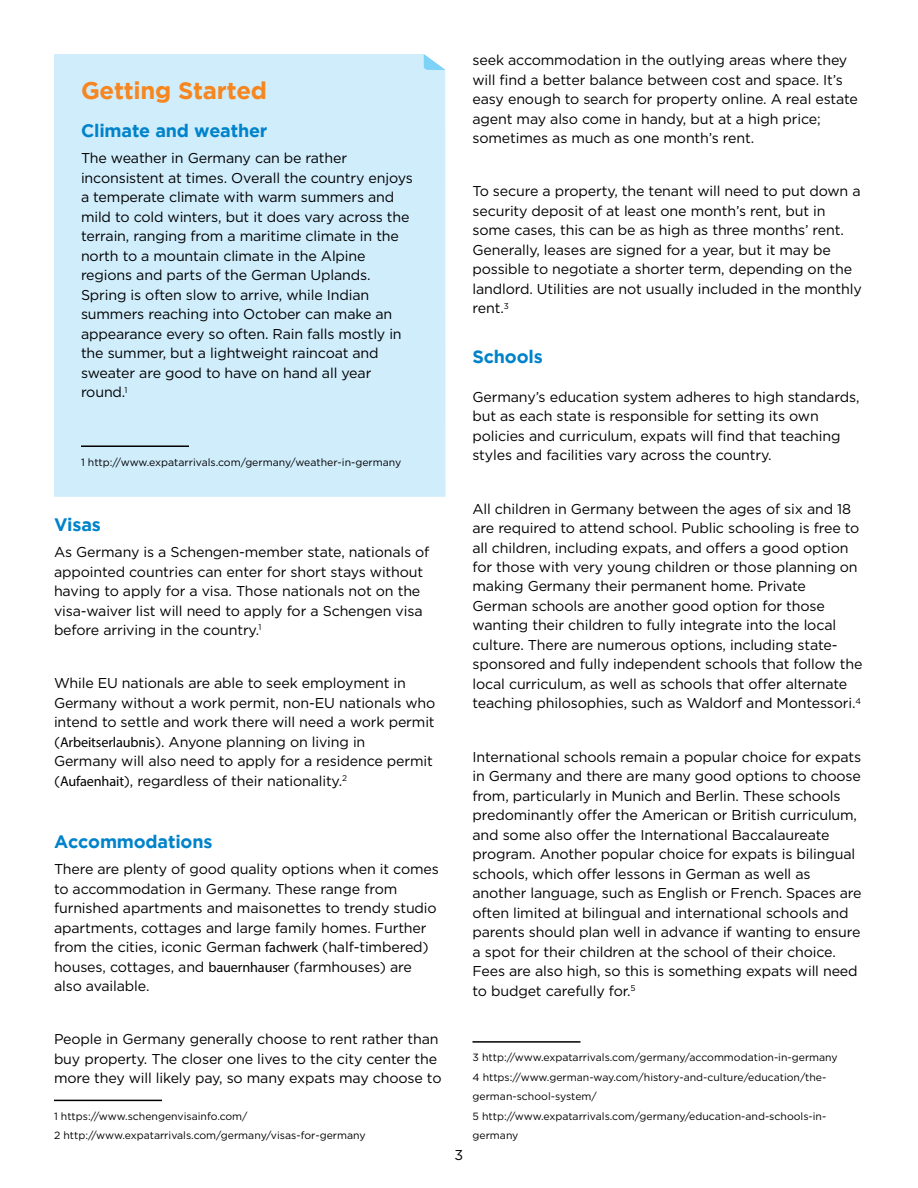
<style>
.page{position:relative;width:918px;height:1188px;background:#fff}
.page>*{position:absolute;margin:0;border:0;box-sizing:border-box;transform-origin:0 0}
.t1{font:700 24px "Gotham";letter-spacing:-.01em;color:#f6861f}
.t2{font:700 18px "Gotham";letter-spacing:-.01em;color:#0083ca}
.t3{font:14.25px/19.5px "Gotham";letter-spacing:-.01em;color:#000}
.t4{font:10.5px/19.5px "Gotham";color:#000}
.s1{font-family:"Myriad Pro"}
</style>
<div class="page">
<div style="left:54px;top:54px;width:392px;height:443px;background:#d0edfc"></div>
<svg style="left:424px;top:54px;width:21px;height:23px"></svg>
<hr style="left:81px;top:445px;width:108px;height:2px;background:#000">
<hr style="left:54px;top:1100px;width:108px;height:1px;background:#000">
<hr style="left:472px;top:1041px;width:108px;height:2px;background:#000">
<h1 class="t1" style="left:81px;top:76px;width:188px">Getting Started</h1>
<p class="t2" style="left:81px;top:120px;width:188px">Climate and weather</p>
<p class="t3" style="left:81px;top:148px;width:333px">The weather in Germany can be rather inconsistent at times. Overall the country enjoys a temperate climate with warm summers and mild to cold winters, but it does vary across the terrain, ranging from a maritime climate in the north to a mountain climate in the Alpine regions and parts of the German Uplands.<br>Spring is often slow to arrive, while Indian summers reaching into October can make an appearance every so often. Rain falls mostly in the summer, but a lightweight raincoat and sweater are good to have on hand all year round.<sup>1</sup></p>
<p class="t4" style="left:81px;top:452px;width:322px">1 http://www.expatarrivals.com/germany/weather-in-germany</p>
<p class="t2" style="left:54px;top:514px;width:48px">Visas</p>
<p class="t3" style="left:54px;top:542px;width:377px">As Germany is a Schengen-member state, nationals of appointed countries can enter for short stays without having to apply for a visa. Those nationals not on the visa-waiver list will need to apply for a Schengen visa before arriving in the country.<sup>1</sup></p>
<p class="t3" style="left:54px;top:673px;width:383px">While EU nationals are able to seek employment in Germany without a work permit, non-EU nationals who intend to settle and work there will need a work permit (<span class="s1">Arbeitserlaubnis</span>). Anyone planning on living in<br>Germany will also need to apply for a residence permit (<span class="s1">Aufaenhait</span>), regardless of their nationality.<sup>2</sup></p>
<p class="t2" style="left:54px;top:831px;width:160px">Accommodations</p>
<p class="t3" style="left:54px;top:859px;width:386px">There are plenty of good quality options when it comes to accommodation in Germany. These range from furnished apartments and maisonettes to trendy studio apartments, cottages and large family homes. Further from the cities, iconic German <span class="s1">fachwerk</span> (half-timbered) houses, cottages, and <span class="s1">bauernhauser</span> (farmhouses) are also available.</p>
<p class="t3" style="left:54px;top:1029px;width:389px">People in Germany generally choose to rent rather than buy property. The closer one lives to the city center the more they will likely pay, so many expats may choose to</p>
<p class="t4" style="left:54px;top:1106px;width:313px">1 https://www.schengenvisainfo.com/<br>2 http://www.expatarrivals.com/germany/visas-for-germany</p>
<p class="t3" style="left:472px;top:50px;width:387px">seek accommodation in the outlying areas where they will find a better balance between cost and space. It’s easy enough to search for property online. A real estate agent may also come in handy, but at a high price; sometimes as much as one month’s rent.</p>
<p class="t3" style="left:472px;top:181px;width:391px">To secure a property, the tenant will need to put down a security deposit of at least one month’s rent, but in some cases, this can be as high as three months’ rent.<br>Generally, leases are signed for a year, but it may be possible to negotiate a shorter term, depending on the landlord. Utilities are not usually included in the monthly rent.<sup>3</sup></p>
<p class="t2" style="left:472px;top:346px;width:72px">Schools</p>
<p class="t3" style="left:472px;top:387px;width:389px">Germany’s education system adheres to high standards, but as each state is responsible for setting its own policies and curriculum, expats will find that teaching styles and facilities vary across the country.</p>
<p class="t3" style="left:472px;top:498px;width:391px">All children in Germany between the ages of six and 18 are required to attend school. Public schooling is free to all children, including expats, and offers a good option for those with very young children or those planning on making Germany their permanent home. Private German schools are another good option for those wanting their children to fully integrate into the local culture. There are numerous options, including state&shy;sponsored and fully independent schools that follow the local curriculum, as well as schools that offer alternate teaching philosophies, such as Waldorf and Montessori.<sup>4</sup></p>
<p class="t3" style="left:472px;top:746px;width:391px">International schools remain a popular choice for expats in Germany and there are many good options to choose from, particularly in Munich and Berlin. These schools predominantly offer the American or British curriculum, and some also offer the International Baccalaureate program. Another popular choice for expats is bilingual schools, which offer lessons in German as well as another language, such as English or French. Spaces are often limited at bilingual and international schools and parents should plan well in advance if wanting to ensure a spot for their children at the school of their choice.<br>Fees are also high, so this is something expats will need to budget carefully for.<sup>5</sup></p>
<p class="t3" style="left:455px;top:1145px;width:10px">3</p>
<p class="t4" style="left:472px;top:1048px;width:367px">3 http://www.expatarrivals.com/germany/accommodation-in-germany 4 https://www.german-way.com/history-and-culture/education/the&shy;german-school-system/<br>5 http://www.expatarrivals.com/germany/education-and-schools-in&shy;germany</p>
</div>
